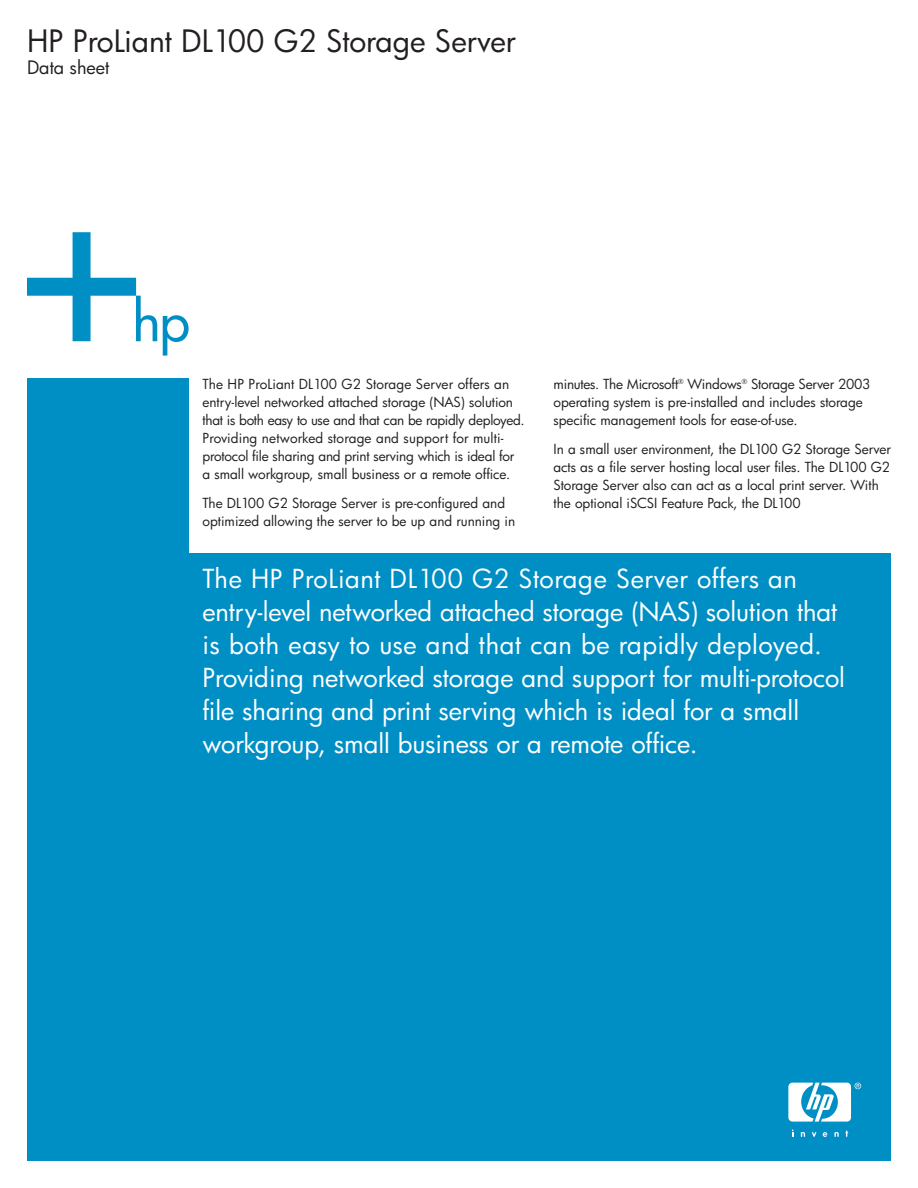
<style>
.page{position:relative;width:918px;height:1188px;background:#fff}
.page>*{position:absolute;margin:0;border:0;box-sizing:border-box;transform-origin:0 0}
.t1{font:30px "Futura";letter-spacing:-.005em;color:#231f20}
.t2{font:25.5px/33px "Futura";color:#fff}
.t3{font:18px "Futura";color:#231f20}
.t4{font:13.5px/18px "Futura";letter-spacing:-.005em;color:#231f20}
</style>
<div class="page">
<div style="left:27px;top:554px;width:864px;height:607px;background:#008fc5"></div>
<div style="left:27px;top:378px;width:162px;height:195px;background:#008fc5"></div>
<svg style="left:812px;top:1132px;width:4px;height:5px"></svg>
<svg style="left:801px;top:1132px;width:4px;height:5px"></svg>
<svg style="left:834px;top:1132px;width:5px;height:5px"></svg>
<svg style="left:792px;top:1129px;width:2px;height:8px"></svg>
<svg style="left:846px;top:1131px;width:2px;height:6px"></svg>
<svg style="left:823px;top:1132px;width:4px;height:5px"></svg>
<svg style="left:788px;top:1083px;width:73px;height:39px"></svg>
<svg style="left:27px;top:232px;width:130px;height:109px"></svg>
<svg style="left:163px;top:315px;width:26px;height:41px"></svg>
<h1 class="t1" style="left:27px;top:27px;width:490px">HP ProLiant DL100 G2 Storage Server</h1>
<h3 class="t3" style="left:27px;top:59px;width:84px">Data sheet</h3>
<p class="t4" style="left:202px;top:376px;width:323px">The HP ProLiant DL100 G2 Storage Server offers an entry-level networked attached storage (NAS) solution that is both easy to use and that can be rapidly deployed.<br>Providing networked storage and support for multi&shy;protocol file sharing and print serving which is ideal for a small workgroup, small business or a remote office.</p>
<p class="t4" style="left:202px;top:495px;width:314px">The DL100 G2 Storage Server is pre-configured and optimized allowing the server to be up and running in</p>
<p class="t4" style="left:554px;top:376px;width:318px">minutes. The Microsoft<sup>®</sup> Windows<sup>®</sup> Storage Server 2003 operating system is pre-installed and includes storage specific management tools for ease-of-use.</p>
<p class="t4" style="left:554px;top:441px;width:339px">In a small user environment, the DL100 G2 Storage Server acts as a file server hosting local user files. The DL100 G2<br>Storage Server also can act as a local print server. With the optional iSCSI Feature Pack, the DL100</p>
<p class="t2" style="left:202px;top:564px;width:644px">The HP ProLiant DL100 G2 Storage Server offers an entry-level networked attached storage (NAS) solution that is both easy to use and that can be rapidly deployed.<br>Providing networked storage and support for multi-protocol file sharing and print serving which is ideal for a small workgroup, small business or a remote office.</p>
</div>
